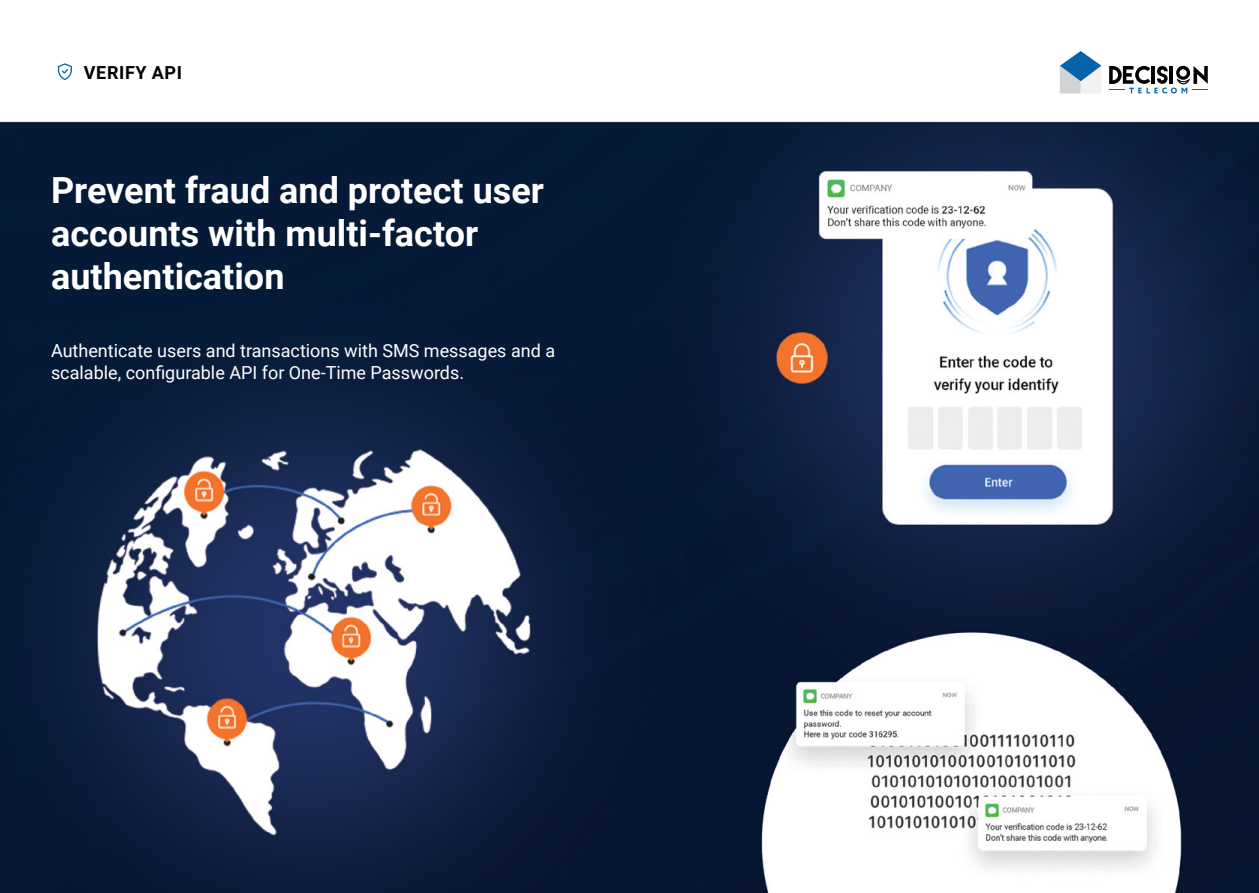
<style>
.page{position:relative;width:1259px;height:893px;background:#fff}
.page>*{position:absolute;margin:0;border:0;box-sizing:border-box;transform-origin:0 0}
.t1{font:700 36px/43.2px "Roboto";color:#fff}
.t2{font:18px/21.6px "Roboto";color:#fff}
.t3{font:700 18px "Roboto";letter-spacing:.035em;color:#000}
</style>
<div class="page">
<img style="left:0;top:65px;width:1259px;height:828px">
<svg style="left:1109px;top:66px;width:99px;height:28px"></svg>
<svg style="left:1059px;top:51px;width:42px;height:43px"></svg>
<svg style="left:58px;top:63px;width:14px;height:17px"></svg>
<p class="t3" style="left:84px;top:60px;width:100px">VERIFY API</p>
<h1 class="t1" style="left:51px;top:167px;width:494px">Prevent fraud and protect user accounts with multi-factor authentication</h1>
<p class="t2" style="left:51px;top:339px;width:505px">Authenticate users and transactions with SMS messages and a scalable, configurable API for One-Time Passwords.</p>
</div>
